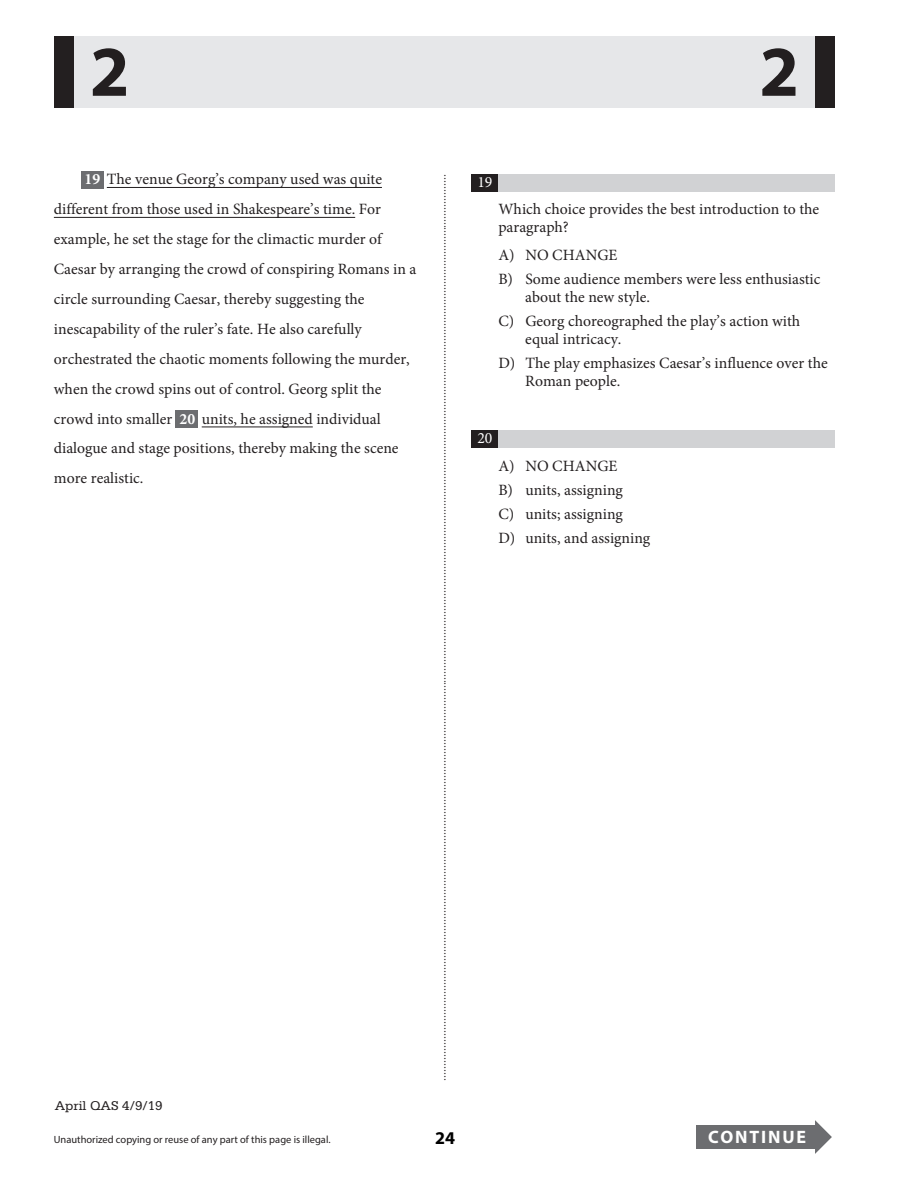
<style>
.page{position:relative;width:918px;height:1188px;background:#fff}
.page>*{position:absolute;margin:0;border:0;box-sizing:border-box;transform-origin:0 0}
.t1{font:700 71.85px "Myriad Pro";color:#231f20}
.t2{font:700 18px "Myriad Pro";letter-spacing:.105em;color:#fff}
.t3{font:700 18px "Myriad Pro";color:#000}
.t4{font:15.75px/30px "Minion Pro";color:#231f20}
.t5{font:15.75px "Minion Pro";color:#fff}
.t6{font:13.5px "Serifa Std";color:#231f20}
.t7{font:12px "Times";color:#231f20}
.t8{font:10.5px "Myriad Pro";color:#231f20}
.s1{font-weight:700;color:#fff}
</style>
<div class="page">
<div style="left:81px;top:171px;width:22px;height:18px;background:#6c6d70"></div>
<div style="left:176px;top:410px;width:22px;height:18px;background:#6c6d70"></div>
<div style="left:70px;top:36px;width:749px;height:72px;background:#e6e7e9"></div>
<div style="left:816px;top:36px;width:19px;height:72px;background:#231f20"></div>
<div style="left:54px;top:36px;width:19px;height:72px;background:#231f20"></div>
<hr style="left:107px;top:187px;width:275px;height:1px;background:#231f20">
<hr style="left:54px;top:217px;width:301px;height:1px;background:#231f20">
<hr style="left:202px;top:427px;width:111px;height:1px;background:#231f20">
<div style="left:697px;top:1125px;width:121px;height:24px;background:#6c6d70"></div>
<svg style="left:815px;top:1120px;width:17px;height:34px"></svg>
<div style="left:471px;top:174px;width:364px;height:18px;background:#d1d2d4"></div>
<div style="left:471px;top:174px;width:27px;height:18px;background:#231f20"></div>
<div style="left:471px;top:430px;width:364px;height:18px;background:#d1d2d4"></div>
<div style="left:471px;top:430px;width:27px;height:18px;background:#231f20"></div>
<p class="t1" style="left:90px;top:25px;width:41px">2</p>
<p class="t1" style="left:759px;top:25px;width:41px">2</p>
<p class="t4" style="left:54px;top:164px;width:364px;text-indent:31px"><span class="s1">19</span> The venue Georg’s company used was quite different from those used in Shakespeare’s time. For example, he set the stage for the climactic murder of Caesar by arranging the crowd of conspiring Romans in a circle surrounding Caesar, thereby suggesting the inescapability of the ruler’s fate. He also carefully orchestrated the chaotic moments following the murder, when the crowd spins out of control. Georg split the crowd into smaller <span class="s1">20</span> units, he assigned individual dialogue and stage positions, thereby making the scene more realistic.</p>
<p class="t6" style="left:55px;top:1098px;width:110px">April QAS 4/9/19</p>
<p class="t7" style="left:455px;top:174px;width:909px;rotate:90deg">...............................................................................................................................................................................................................................................................................................................</p>
<p class="t5" style="left:477px;top:172px;width:17px">19</p>
<p class="t4" style="left:498px;top:200px;width:322px;line-height:18px">Which choice provides the best introduction to the paragraph?</p>
<p class="t4" style="left:498px;top:243px;width:324px;line-height:24px">A) NO CHANGE<br>B) Some audience members were less enthusiastic</p>
<p class="t4" style="left:498px;top:285px;width:303px;line-height:24px;text-indent:27px">about the new style.<br>C) Georg choreographed the play’s action with</p>
<p class="t4" style="left:498px;top:327px;width:331px;line-height:24px;text-indent:27px">equal intricacy.<br>D) The play emphasizes Caesar’s influence over the</p>
<p class="t4" style="left:525px;top:366px;width:97px">Roman people.</p>
<p class="t5" style="left:477px;top:427px;width:17px">20</p>
<p class="t4" style="left:498px;top:455px;width:153px;line-height:24px">A) NO CHANGE<br>B) units, assigning<br>C) units; assigning<br>D) units, and assigning</p>
<p class="t8" style="left:54px;top:1133px;width:278px">Unauthorized copying or reuse of any part of this page is illegal.</p>
<p class="t2" style="left:708px;top:1126px;width:99px">CONTINUE</p>
<p class="t3" style="left:435px;top:1126px;width:21px">24</p>
</div>
